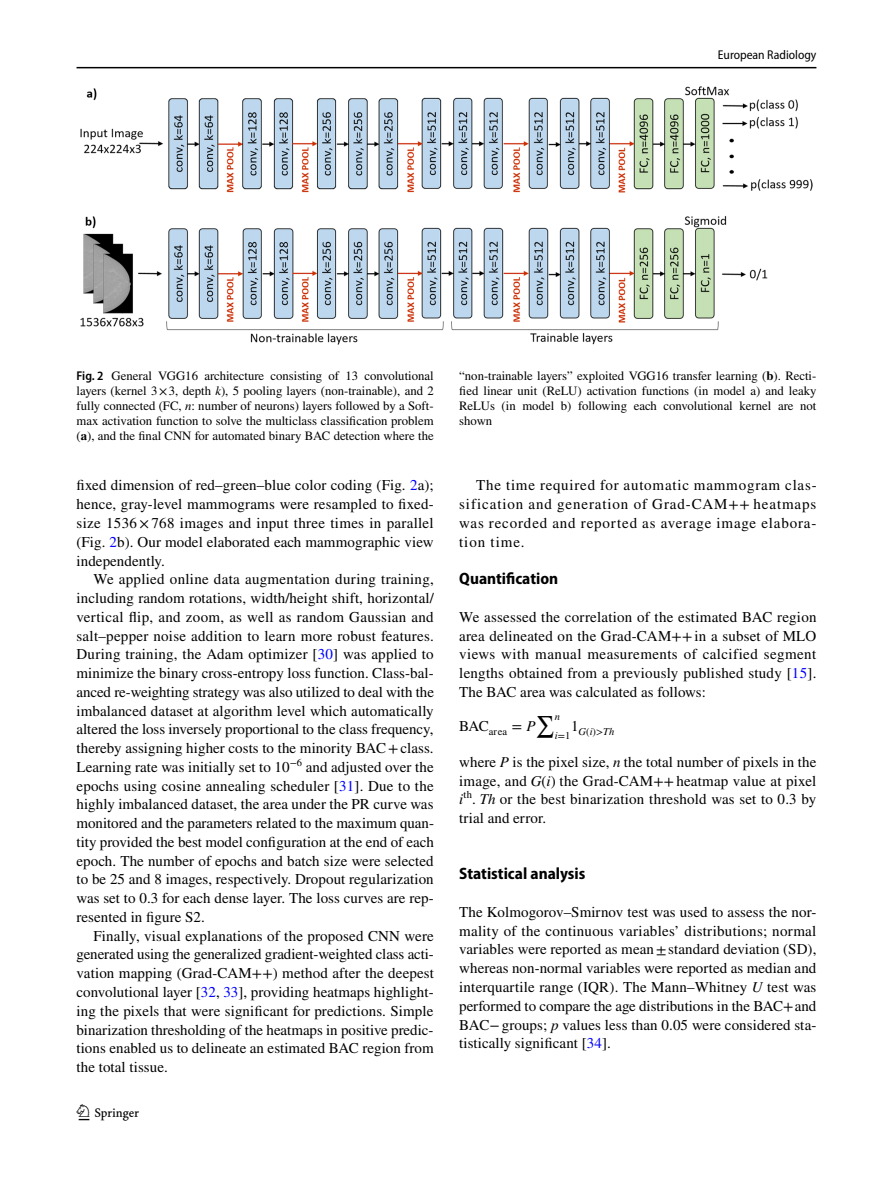
<style>
.page{position:relative;width:893px;height:1187px;background:#fff}
.page>*{position:absolute;margin:0;border:0;box-sizing:border-box;transform-origin:0 0}
.t1{font:22.5px "Springnew Regular 2";color:#000}
.t2{font:700 semi-condensed 16.5px "Myriad Pro";color:#000}
.t3{font:15px/18.8px "STIX";letter-spacing:.005em;color:#000;text-align:justify}
.t4{font:15px "STIX Math Regular 2";color:#000}
.t5{font:15px "STIX Math Extensions";color:#000}
.t6{font:12.75px/15px "STIX";color:#000;text-align:justify}
.t7{font:semi-condensed 12.75px "Myriad Pro";color:#000}
.t8{font:italic 10.5px "STIX General";color:#000}
.s1{font-family:"Myriad Pro";font-weight:600;font-stretch:semi-condensed}
.s2{font-style:italic}
.s3{font-weight:700}
.s4{color:#00f}
.s5{font-family:"STIX General";font-style:italic}
.s6{font-family:"STIX Math Regular 2";font-style:normal}
.s7{font-style:normal}
.s8{font-family:"STIX Math"}
.s9{font-family:"STIX General Italic 2"}
.s10{font-family:"STIX General Italic 3"}
.s11{font-family:"STIX General Italic 4"}
.s12{font-family:"STIX General Italic 5"}
</style>
<div class="page">
<hr style="left:77px;top:67px;width:739px;height:1px;background:#000">
<img style="left:81px;top:87px;width:731px;height:257px">
<p class="t7" style="left:718px;top:48px;width:100px">European Radiology</p>
<p class="t6" style="left:77px;top:369px;width:359px"><span class="s1">Fig. 2</span> General VGG16 architecture consisting of 13 convolutional layers (kernel 3×3, depth <span class="s2">k</span>), 5 pooling layers (non-trainable), and 2 fully connected (FC, <span class="s2">n</span>: number of neurons) layers followed by a Soft&shy;max activation function to solve the multiclass classification problem (<span class="s3">a</span>), and the final CNN for automated binary BAC detection where the</p>
<p class="t6" style="left:459px;top:369px;width:359px">“non-trainable layers” exploited VGG16 transfer learning (<span class="s3">b</span>). Recti&shy;fied linear unit (ReLU) activation functions (in model a) and leaky ReLUs (in model b) following each convolutional kernel are not shown</p>
<p class="t3" style="left:77px;top:477px;width:359px">fixed dimension of red–green–blue color coding (Fig. <span class="s4">2</span>a); hence, gray-level mammograms were resampled to fixed&shy;size 1536 × 768 images and input three times in parallel (Fig. <span class="s4">2</span>b). Our model elaborated each mammographic view independently.</p>
<p class="t3" style="left:77px;top:571px;width:359px;text-indent:17px">We applied online data augmentation during training, including random rotations, width/height shift, horizontal/ vertical flip, and zoom, as well as random Gaussian and salt–pepper noise addition to learn more robust features.<br>During training, the Adam optimizer [<span class="s4">30</span>] was applied to minimize the binary cross-entropy loss function. Class-bal&shy;anced re-weighting strategy was also utilized to deal with the imbalanced dataset at algorithm level which automatically altered the loss inversely proportional to the class frequency, thereby assigning higher costs to the minority BAC+class.<br>Learning rate was initially set to 10<sup>−6</sup> and adjusted over the epochs using cosine annealing scheduler [<span class="s4">31</span>]. Due to the highly imbalanced dataset, the area under the PR curve was monitored and the parameters related to the maximum quan&shy;tity provided the best model configuration at the end of each epoch. The number of epochs and batch size were selected to be 25 and 8 images, respectively. Dropout regularization was set to 0.3 for each dense layer. The loss curves are rep&shy;resented in figure S2.</p>
<p class="t3" style="left:77px;top:927px;width:359px;text-indent:17px">Finally, visual explanations of the proposed CNN were generated using the generalized gradient-weighted class acti&shy;vation mapping (Grad-CAM++) method after the deepest convolutional layer [<span class="s4">32</span>, <span class="s4">33</span>], providing heatmaps highlight&shy;ing the pixels that were significant for predictions. Simple binarization thresholding of the heatmaps in positive predic&shy;tions enabled us to delineate an estimated BAC region from the total tissue.</p>
<h1 class="t1" style="left:79px;top:1104px;width:62px">1 3</h1>
<p class="t3" style="left:459px;top:477px;width:359px;text-indent:17px">The time required for automatic mammogram clas&shy;sification and generation of Grad-CAM++ heatmaps was recorded and reported as average image elabora&shy;tion time.</p>
<p class="t2" style="left:459px;top:569px;width:100px">Quantification</p>
<p class="t3" style="left:459px;top:608px;width:359px">We assessed the correlation of the estimated BAC region area delineated on the Grad-CAM++in a subset of MLO views with manual measurements of calcified segment lengths obtained from a previously published study [<span class="s4">15</span>].<br>The BAC area was calculated as follows:</p>
<p class="t4" style="left:459px;top:720px;width:78px">BAC<sub>area</sub> = <span class="s5">P</span></p>
<p class="t5" style="left:536px;top:703px;width:26px">∑<sub>n</sub></p>
<p class="t8" style="left:555px;top:728px;width:17px">i<span class="s6">=</span><span class="s7">1</span></p>
<p class="t8" style="left:571px;top:724px;width:45px"><sup>1</sup>G<span class="s6">(</span>i<span class="s6">)</span><span class="s8">&gt;</span>Th</p>
<p class="t3" style="left:459px;top:753px;width:359px">where <span class="s9">P</span> is the pixel size, <span class="s10">n</span> the total number of pixels in the image, and <span class="s11">G</span><span class="s8">(</span><span class="s11">i</span><span class="s8">)</span> the Grad-CAM++heatmap value at pixel <span class="s2">i</span><sup>th</sup>. <span class="s12">Th</span> or the best binarization threshold was set to 0.3 by trial and error.</p>
<p class="t2" style="left:459px;top:864px;width:128px">Statistical analysis</p>
<p class="t3" style="left:459px;top:903px;width:359px">The Kolmogorov–Smirnov test was used to assess the nor&shy;mality of the continuous variables’ distributions; normal variables were reported as mean±standard deviation (SD), whereas non-normal variables were reported as median and interquartile range (IQR). The Mann–Whitney <span class="s2">U</span> test was performed to compare the age distributions in the BAC+and BAC−groups; <span class="s2">p</span> values less than 0.05 were considered sta&shy;tistically significant [<span class="s4">34</span>].</p>
</div>
